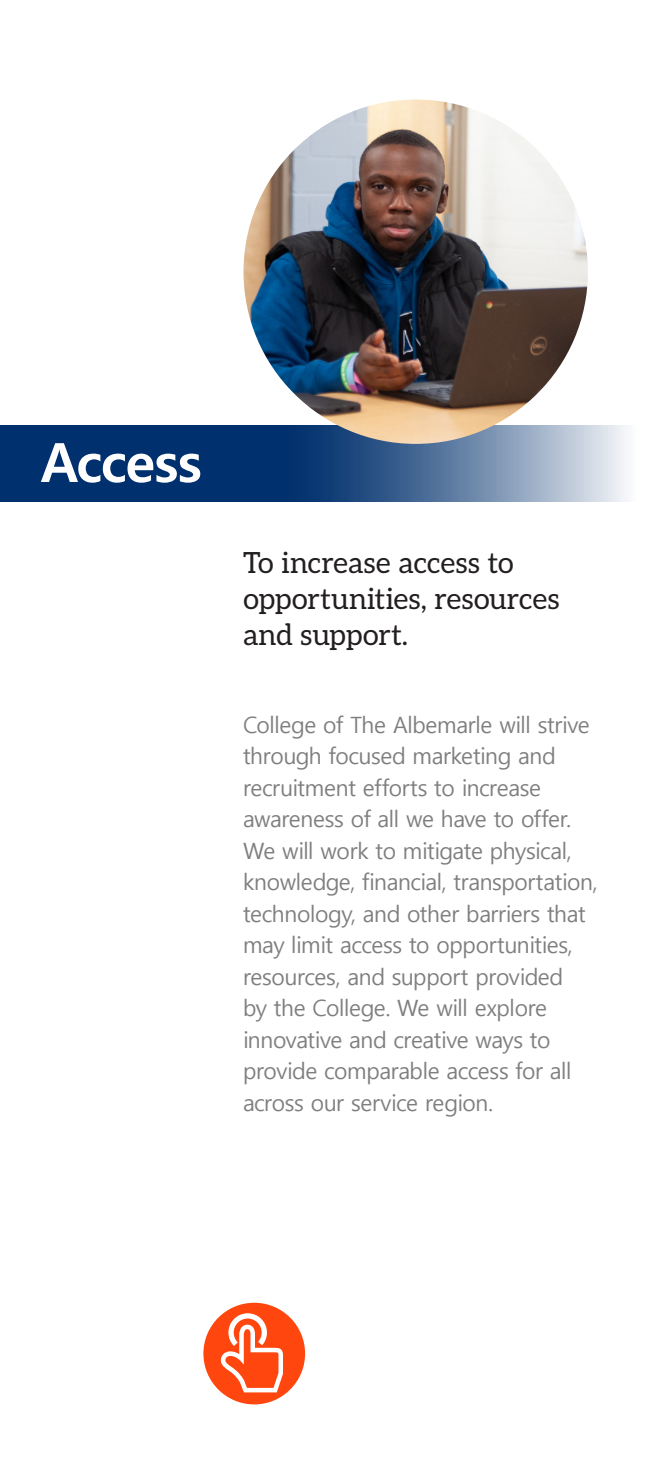
<style>
.page{position:relative;width:648px;height:1458px;background:#fff}
.page>*{position:absolute;margin:0;border:0;box-sizing:border-box;transform-origin:0 0}
.t1{font:700 54px "Malgun Gothic";letter-spacing:-.03em;color:#fff}
.t2{font:29.25px/36px "Aleo";letter-spacing:-.005em;color:#231f20}
.t3{font:22.5px/31.5px "Malgun Gothic";letter-spacing:-.02em;color:#7e7d7f}
</style>
<div class="page">
<svg style="left:0;top:425px;width:627px;height:77px;background:#375d8c"></svg>
<div style="left:203px;top:1303px;width:102px;height:101px;background:#ff460f;border-radius:50%"></div>
<svg style="left:219px;top:1311px;width:66px;height:84px"></svg>
<img style="left:244px;top:100px;width:344px;height:344px;border-radius:172px">
<p class="t1" style="left:40px;top:430px;width:163px">Access</p>
<p class="t2" style="left:243px;top:543px;width:318px">To increase access to opportunities, resources</p>
<p class="t2" style="left:243px;top:615px;width:167px">and support.</p>
<p class="t3" style="left:243px;top:709px;width:356px">College of The Albemarle will strive through focused marketing and recruitment efforts to increase awareness of all we have to offer.<br>We will work to mitigate physical, knowledge, financial, transportation, technology, and other barriers that may limit access to opportunities, resources, and support provided<br>by the College. We will explore innovative and creative ways to provide comparable access for all across our service region.</p>
</div>
